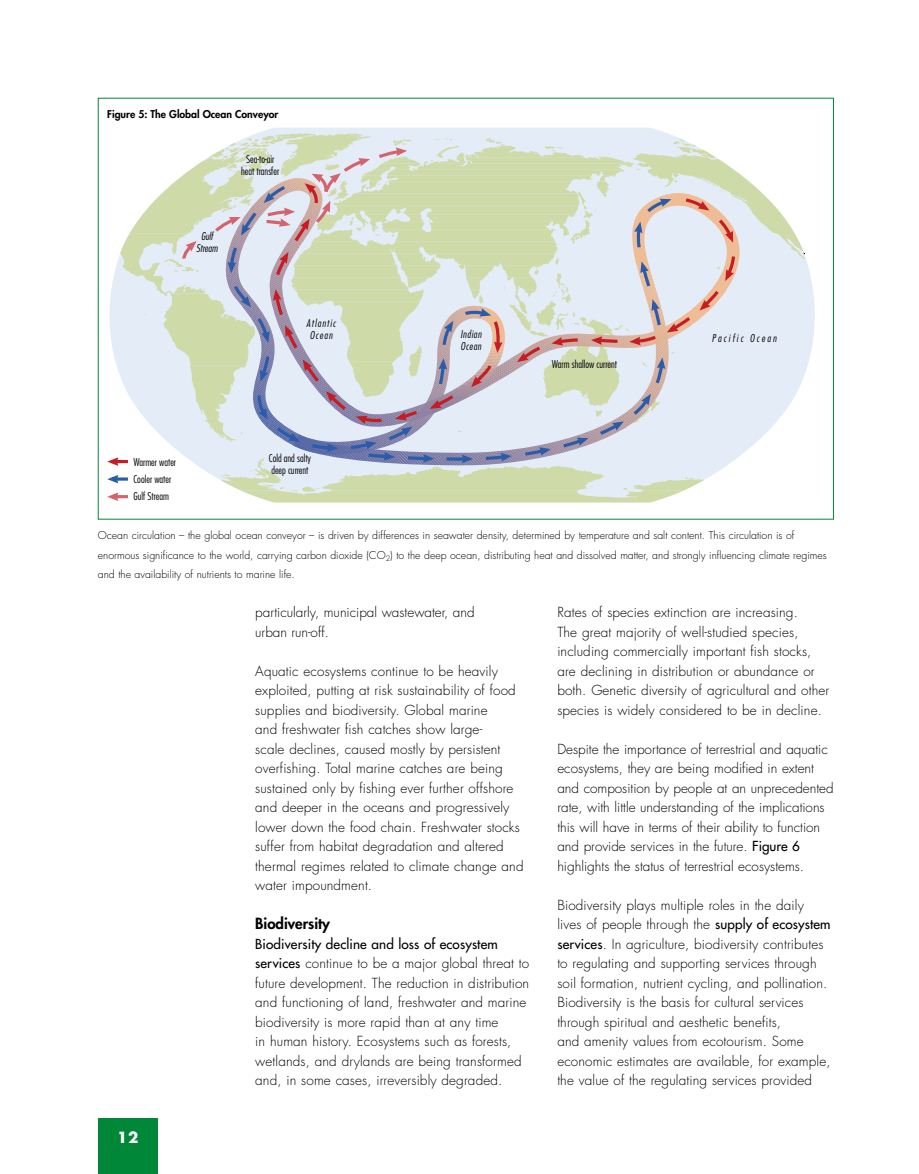
<style>
.page{position:relative;width:919px;height:1174px;background:#fff}
.page>*{position:absolute;margin:0;border:0;box-sizing:border-box;transform-origin:0 0}
.t1{font:800 15px "Futura";color:#000}
.t2{font:700 15px "Futura";color:#fff}
.t3{font:300 13.5px/19.5px "Futura";letter-spacing:.01em;color:#000}
.t4{font:300 10.5px/19.5px "Futura";color:#000}
.t5{font:300 condensed 10.5px/12px "Futura";color:#000}
.t6{font:800 10.5px "Futura";color:#000}
.t7{font:italic 300 condensed 10.5px/12px "Futura";letter-spacing:.1em;color:#000;text-align:center}
.t8{font:italic 300 condensed 10.5px "Futura";letter-spacing:.2em;color:#000}
.t9{font:italic 300 condensed 10.5px/12px "Futura";letter-spacing:.05em;color:#000}
.t10{font:italic 300 condensed 10.5px/12px "Futura";color:#000;text-align:center}
.s1{font-weight:400}
</style>
<div class="page">
<div style="left:98px;top:1118px;width:60px;height:56px;background:#008738"></div>
<svg style="left:256px;top:128px;width:559px;height:245px;fill:#e4ecf8"></svg>
<svg style="left:107px;top:134px;width:698px;height:369px;background:#dbdfda"></svg>
<p class="t6" style="left:107px;top:108px;width:173px">Figure 5: The Global Ocean Conveyor</p>
<p class="t10" style="left:196px;top:230px;width:23px">Gulf<br>Stream</p>
<p class="t5" style="left:241px;top:152px;width:39px;text-align:center">Sea-to-air heat transfer</p>
<p class="t7" style="left:306px;top:317px;width:31px">Atlantic<br>Ocean</p>
<p class="t5" style="left:133px;top:453px;width:44px;line-height:17.1px">Warmer water<br>Cooler water<br>Gulf Stream</p>
<p class="t5" style="left:269px;top:452px;width:44px">Cold and salty deep current</p>
<p class="t9" style="left:460px;top:328px;width:23px">Indian<br>Ocean</p>
<p class="t8" style="left:712px;top:332px;width:66px">Pacific Ocean</p>
<p class="t5" style="left:551px;top:358px;width:67px">Warm shallow current</p>
<p class="t4" style="left:98px;top:525px;width:730px">Ocean circulation – the global ocean conveyor – is driven by differences in seawater density, determined by temperature and salt content. This circulation is of enormous significance to the world, carrying carbon dioxide (CO<sub>2</sub>) to the deep ocean, distributing heat and dissolved matter, and strongly influencing climate regimes and the availability of nutrients to marine life.</p>
<p class="t2" style="left:117px;top:1127px;width:22px">12</p>
<p class="t3" style="left:255px;top:602px;width:221px">particularly, municipal wastewater, and urban run-off.</p>
<p class="t3" style="left:255px;top:661px;width:270px">Aquatic ecosystems continue to be heavily exploited, putting at risk sustainability of food supplies and biodiversity. Global marine<br>and freshwater fish catches show large-<br>scale declines, caused mostly by persistent overfishing. Total marine catches are being sustained only by fishing ever further offshore and deeper in the oceans and progressively lower down the food chain. Freshwater stocks suffer from habitat degradation and altered thermal regimes related to climate change and water impoundment.</p>
<p class="t1" style="left:255px;top:913px;width:76px">Biodiversity</p>
<p class="t3" style="left:255px;top:934px;width:275px"><span class="s1">Biodiversity decline and loss of ecosystem services</span> continue to be a major global threat to future development. The reduction in distribution and functioning of land, freshwater and marine biodiversity is more rapid than at any time<br>in human history. Ecosystems such as forests, wetlands, and drylands are being transformed and, in some cases, irreversibly degraded.</p>
<p class="t3" style="left:557px;top:602px;width:273px">Rates of species extinction are increasing.<br>The great majority of well-studied species, including commercially important fish stocks, are declining in distribution or abundance or both. Genetic diversity of agricultural and other species is widely considered to be in decline.</p>
<p class="t3" style="left:557px;top:739px;width:278px">Despite the importance of terrestrial and aquatic ecosystems, they are being modified in extent and composition by people at an unprecedented rate, with little understanding of the implications this will have in terms of their ability to function and provide services in the future. <span class="s1">Figure 6 </span>highlights the status of terrestrial ecosystems.</p>
<p class="t3" style="left:557px;top:895px;width:275px">Biodiversity plays multiple roles in the daily lives of people through the <span class="s1">supply of ecosystem services</span>. In agriculture, biodiversity contributes to regulating and supporting services through soil formation, nutrient cycling, and pollination.<br>Biodiversity is the basis for cultural services through spiritual and aesthetic benefits,<br>and amenity values from ecotourism. Some economic estimates are available, for example, the value of the regulating services provided</p>
</div>
